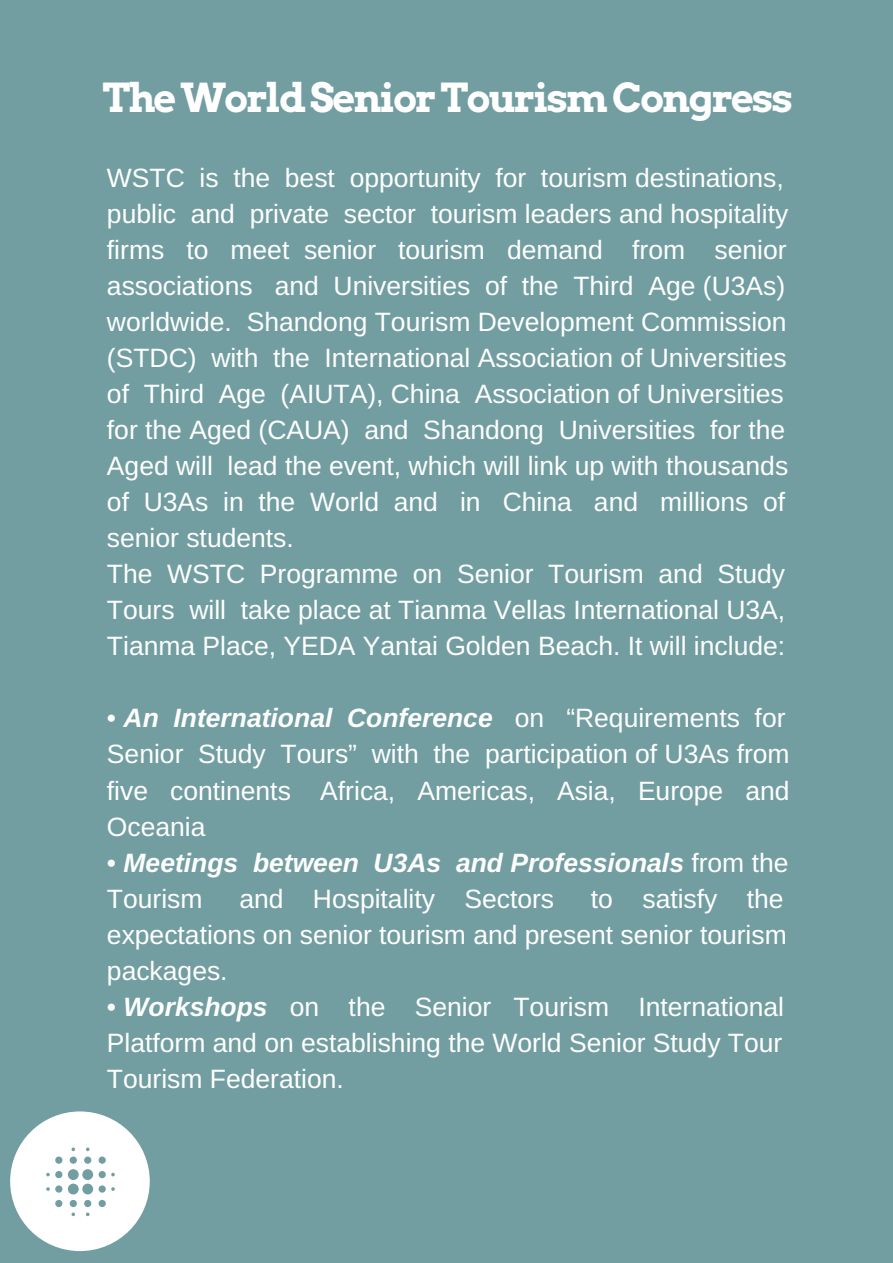
<style>
.page{position:relative;width:893px;height:1263px;background:#729ea1}
.page>*{position:absolute;margin:0;border:0;box-sizing:border-box;transform-origin:0 0}
.t1{font:700 39.75px "Arvo";letter-spacing:-.05em;color:#fff}
.t2{font:26.55px/36px "Arimo";color:#fff}
.t3{font:italic 700 26.55px/36px "Arimo";color:#fff}
.s1{font-weight:700;font-style:italic}
.s2{font-weight:400;font-style:normal}
</style>
<div class="page">
<div style="left:10px;top:1111px;width:140px;height:140px;background:#fff;border-radius:50%"></div>
<svg style="left:46px;top:1147px;width:69px;height:69px"></svg>
<h1 class="t1" style="left:103px;top:73px;width:692px">TheWorldSeniorTourismCongress</h1>
<p class="t2" style="left:107px;top:160px;width:683px">WSTC is the best opportunity for tourism destinations, public and private sector tourism leaders and hospitality firms to meet senior tourism demand from senior associations and Universities of the Third Age (U3As) worldwide. Shandong Tourism Development Commission (STDC) with the International Association of Universities of Third Age (AIUTA), China Association of Universities for the Aged (CAUA) and Shandong Universities for the Aged will lead the event, which will link up with thousands of U3As in the World and in China and millions of senior students.<br>The WSTC Programme on Senior Tourism and Study Tours will take place at Tianma Vellas International U3A, Tianma Place, YEDA Yantai Golden Beach. It will include:</p>
<p class="t2" style="left:107px;top:700px;width:684px">• <span class="s1">An International Conference</span> on “Requirements for Senior Study Tours” with the participation of U3As from five continents Africa, Americas, Asia, Europe and Oceania</p>
<p class="t3" style="left:107px;top:844px;width:683px"><span class="s2">•</span> Meetings between U3As and Professionals <span class="s2">from the<br>Tourism</span></p>
<p class="t2" style="left:107px;top:880px;width:681px;text-align:justify;text-indent:484px">to satisfy the expectations on senior tourism and present senior tourism packages.</p>
<p class="t2" style="left:107px;top:988px;width:679px;text-align:justify">• <span class="s1">Workshops</span> on the Senior Tourism International Platform and on establishing the World Senior Study Tour Tourism Federation.</p>
<p class="t2" style="left:239px;top:880px;width:316px">and Hospitality Sectors</p>
</div>
